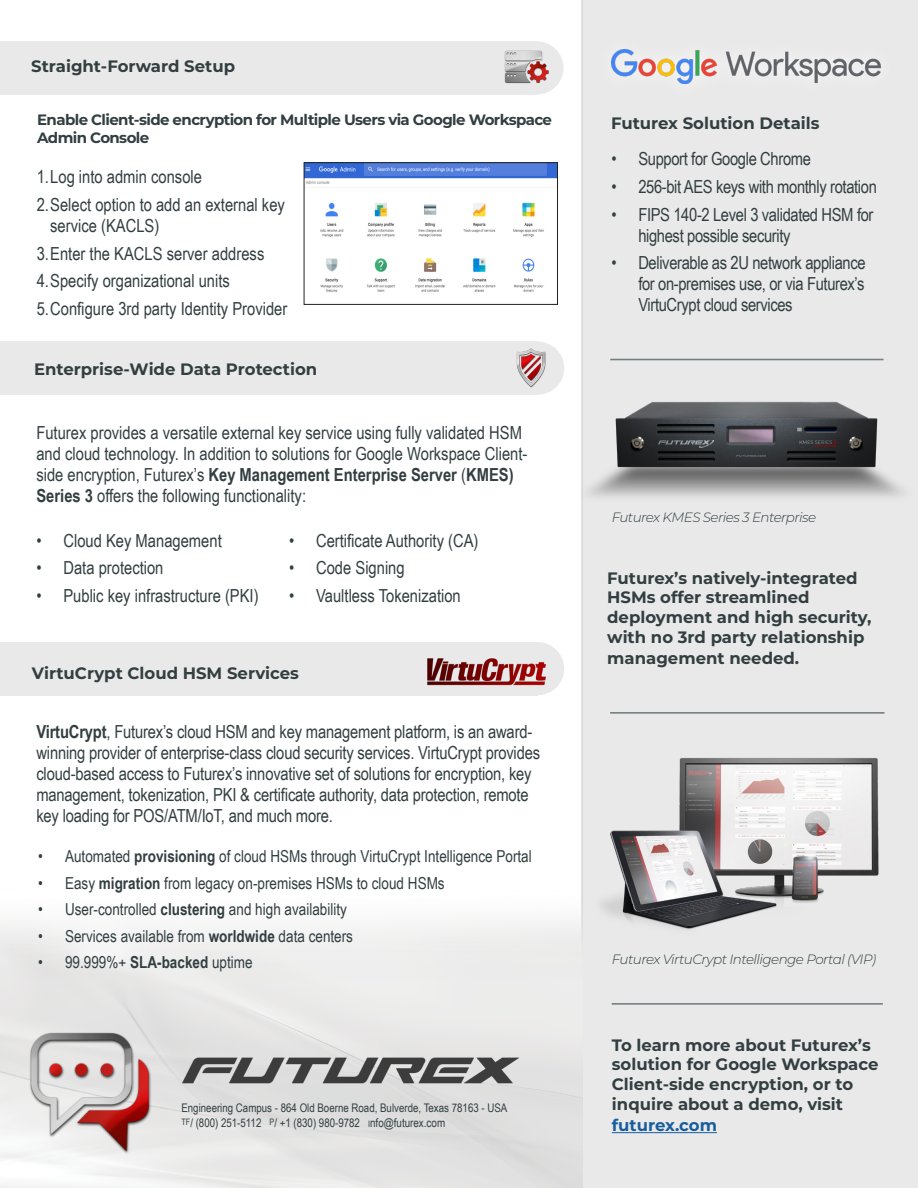
<style>
.page{position:relative;width:918px;height:1188px;background:#fff}
.page>*{position:absolute;margin:0;border:0;box-sizing:border-box;transform-origin:0 0}
.Paragraph{font:18px/21px "Arial Narrow";letter-spacing:-.01em;color:#323e40}
.Paragraph-2{font:700 16.5px/20.1px "Montserrat";color:#323e40}
.t1{font:16.5px "Arial Narrow";color:#323e40}
.Heading_2{font:700 15px/18px "Montserrat";letter-spacing:-.04em;color:#323e40}
.Heading_2-2{font:italic 300 13.5px "Montserrat";letter-spacing:-.04em;color:#323e40}
.t2{font:11.85px/14.7px "Arial Narrow";color:#323e40}
.s1{font-weight:700}
.s2{font-style:inherit}
.s3{font-size:8.85px}
.s4{font-size:12px}
.s5{color:#175d9e}
</style>
<div class="page">
<div style="left:581px;top:0;width:337px;height:1188px;background:#e9e9e9"></div>
<img style="left:0;top:1026px;width:158px;height:132px">
<img style="left:181px;top:1056px;width:338px;height:28px">
<img style="left:590px;top:758px;width:328px;height:189px">
<hr style="left:610px;top:359px;width:274px;height:1px;background:#757f81">
<div style="left:595px;top:33px;width:300px;height:66px;background:#e9e9e9"></div>
<img style="left:611px;top:49px;width:269px;height:35px">
<div style="left:0;top:642px;width:538px;height:53px;background:#e9e9e9"></div>
<div style="left:511px;top:642px;width:53px;height:53px;background:#e9e9e9;border-radius:50%"></div>
<img style="left:427px;top:658px;width:119px;height:28px">
<div style="left:0;top:342px;width:538px;height:53px;background:#e9e9e9"></div>
<div style="left:511px;top:342px;width:53px;height:53px;background:#e9e9e9;border-radius:50%"></div>
<img style="left:516px;top:348px;width:46px;height:40px">
<img style="left:306px;top:164px;width:250px;height:128px">
<div style="left:304px;top:162px;width:254px;height:143px;border:1px solid #231f20"></div>
<div style="left:0;top:41px;width:537px;height:53px;background:#e9e9e9"></div>
<div style="left:510px;top:41px;width:54px;height:53px;background:#e9e9e9;border-radius:50%"></div>
<img style="left:504px;top:50px;width:45px;height:34px">
<hr style="left:610px;top:712px;width:275px;height:2px;background:#757f81">
<hr style="left:612px;top:1003px;width:271px;height:2px;background:#757f81">
<hr style="left:612px;top:1132px;width:105px;height:1px;background:#175d9e">
<img style="left:581px;top:391px;width:333px;height:110px">
<p class="Paragraph-2" style="left:31px;top:55px;width:205px">Straight-Forward Setup</p>
<p class="Heading_2" style="left:37px;top:110px;width:516px">Enable Client-side encryption for Multiple Users via Google Workspace<br>Admin Console</p>
<p class="Paragraph" style="left:37px;top:166px;width:167px">1.Log into admin console</p>
<p class="Paragraph" style="left:50px;top:193px;width:236px;text-indent:-14px">2.Select option to add an external key service (KACLS)</p>
<p class="Paragraph" style="left:37px;top:242px;width:229px">3.Enter the KACLS server address</p>
<p class="Paragraph" style="left:37px;top:270px;width:195px">4.Specify organizational units</p>
<p class="Paragraph" style="left:37px;top:298px;width:252px">5.Configure 3rd party Identity Provider</p>
<p class="Paragraph-2" style="left:34px;top:358px;width:285px">Enterprise-Wide Data Protection</p>
<p class="Paragraph" style="left:36px;top:421px;width:493px">Futurex provides a versatile external key service using fully validated HSM and cloud technology. In addition to solutions for Google Workspace Client&shy;side encryption, Futurex’s <span class="s1">Key Management Enterprise Server</span> (<span class="s1">KMES)<br>Series 3</span> offers the following functionality:</p>
<p class="Paragraph" style="left:36px;top:529px;width:187px">• Cloud Key Management</p>
<p class="Paragraph" style="left:36px;top:557px;width:129px">• Data protection</p>
<p class="Paragraph" style="left:36px;top:585px;width:224px">• Public key infrastructure (PKI)</p>
<p class="Paragraph" style="left:289px;top:529px;width:191px">• Certificate Authority (CA)</p>
<p class="Paragraph" style="left:289px;top:557px;width:117px">• Code Signing</p>
<p class="Paragraph" style="left:289px;top:585px;width:173px">• Vaultless Tokenization</p>
<p class="Paragraph-2" style="left:32px;top:662px;width:269px">VirtuCrypt Cloud HSM Services</p>
<p class="Paragraph" style="left:36px;top:721px;width:505px"><span class="s1">VirtuCrypt</span>, Futurex’s cloud HSM and key management platform, is an award&shy;winning provider of enterprise-class cloud security services. VirtuCrypt provides cloud-based access to Futurex’s innovative set of solutions for encryption, key management, tokenization, PKI &amp; certificate authority, data protection, remote key loading for POS/ATM/IoT, and much more.</p>
<p class="t1" style="left:38px;top:844px;width:495px">• Automated <span class="s1">provisioning</span> of cloud HSMs through VirtuCrypt Intelligence Portal</p>
<p class="t1" style="left:38px;top:871px;width:408px">• Easy <span class="s1">migration</span> from legacy on-premises HSMs to cloud HSMs</p>
<p class="t1" style="left:38px;top:897px;width:310px">• User-controlled <span class="s1">clustering</span> and high availability</p>
<p class="t1" style="left:38px;top:924px;width:317px">• Services available from <span class="s1">worldwide</span> data centers</p>
<p class="t1" style="left:38px;top:950px;width:216px">• 99.999%+ <span class="s1">SLA-backed</span> uptime</p>
<p class="t2" style="left:181px;top:1100px;width:327px">Engineering Campus - <span class="s2">864</span> Old Boerne Road, Bulverde, Texas <span class="s2">78163 - USA </span><span class="s3">tf</span><span class="s2">/ (800) 251-5112</span> <span class="s3">p</span><span class="s2">/ +1 (830) 980-9782</span> <span class="s3">i</span><span class="s4">nfo@futurex.com</span></p>
<p class="Paragraph-2" style="left:611px;top:112px;width:210px">Futurex Solution Details</p>
<p class="Paragraph" style="left:611px;top:148px;width:201px">• Support for Google Chrome</p>
<p class="Paragraph" style="left:611px;top:175px;width:267px">• 256-bit AES keys with monthly rotation</p>
<p class="Paragraph" style="left:638px;top:203px;width:237px;text-indent:-27px">• FIPS 140-2 Level 3 validated HSM for highest possible security</p>
<p class="Paragraph" style="left:638px;top:252px;width:229px;text-align:justify;text-indent:-27px">• Deliverable as 2U network appliance for on-premises use, or via Futurex’s VirtuCrypt cloud services</p>
<p class="Heading_2-2" style="left:612px;top:508px;width:206px">Futurex KMES Series 3 Enterprise</p>
<p class="Paragraph-2" style="left:607px;top:567px;width:266px">Futurex’s natively-integrated<br>HSMs offer streamlined deployment and high security, with no 3rd party relationship management needed.</p>
<p class="Heading_2-2" style="left:612px;top:950px;width:266px">Futurex VirtuCrypt Intelligenge Portal (VIP)</p>
<p class="Paragraph-2" style="left:612px;top:1034px;width:268px">To learn more about Futurex’s solution for Google Workspace<br>Client-side encryption, or to inquire about a demo, visit <span class="s5">futurex.com</span></p>
</div>
